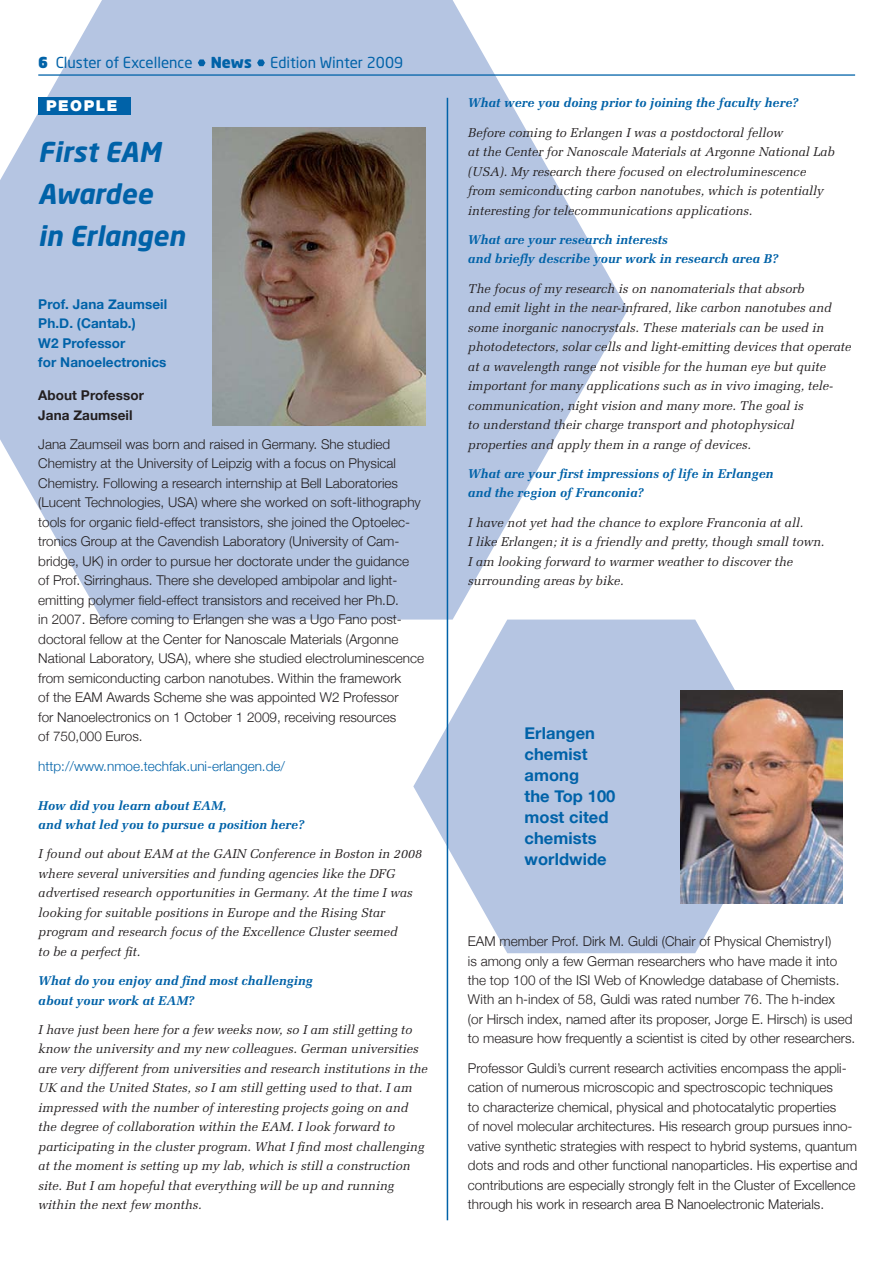
<style>
.page{position:relative;width:893px;height:1263px;background:#fff}
.page>*{position:absolute;margin:0;border:0;box-sizing:border-box;transform-origin:0 0}
.t1{font:italic 700 27px/42px "Neo Sans";letter-spacing:.005em;color:#0062a8}
.t2{font:700 16.5px/21px "Helvetica Neue";letter-spacing:.005em;color:#0062a8}
.t3{font:15px "Neo Sans";color:#0062a8}
.t4{font:900 15px "Helvetica Neue";letter-spacing:.1em;color:#fff}
.t5{font:300 13.5px/19.5px "Helvetica Neue";color:#231f20}
.t6{font:700 13.5px/19.5px "Helvetica Neue";letter-spacing:.005em;color:#0062a8}
.t7{font:300 13.5px "Helvetica Neue";color:#0062a8}
.t8{font:700 13.5px/19.5px "Helvetica Neue";letter-spacing:.005em;color:#231f20}
.t9{font:italic 12.75px/19.5px "Melior";color:#231f20}
.t10{font:italic 700 12.75px/19.5px "Melior";color:#0062a8}
.s1{font-weight:900}
</style>
<div class="page">
<svg style="left:0;top:0;width:628px;height:620px;fill:#b5c5e2"></svg>
<svg style="left:413px;top:620px;width:376px;height:333px;fill:#b5c5e2"></svg>
<img style="left:680px;top:691px;width:162px;height:213px">
<hr style="left:446px;top:98px;width:2px;height:1122px;background:#0062a8">
<svg style="left:198px;top:59px;width:7px;height:7px"></svg>
<svg style="left:257px;top:59px;width:8px;height:7px"></svg>
<hr style="left:38px;top:74px;width:817px;height:2px;background:#0062a8">
<img style="left:213px;top:128px;width:212px;height:297px">
<div style="left:38px;top:98px;width:93px;height:17px;background:#0062a8"></div>
<p class="t3" style="left:38px;top:55px;width:366px"><span class="s1">6</span> Cluster of Excellence <span class="s1">News</span> Edition Winter 2009</p>
<p class="t4" style="left:46px;top:101px;width:73px">PEOPLE</p>
<h1 class="t1" style="left:38px;top:133px;width:148px">First EAM<br>Awardee<br>in Erlangen</h1>
<p class="t6" style="left:38px;top:294px;width:130px">Prof. Jana Zaumseil<br>Ph.D. (Cantab.)<br>W2 Professor<br>for Nanoelectronics</p>
<p class="t8" style="left:38px;top:385px;width:107px">About Professor<br>Jana Zaumseil</p>
<p class="t5" style="left:38px;top:434px;width:387px">Jana Zaumseil was born and raised in Germany. She studied Chemistry at the University of Leipzig with a focus on Physical Chemistry. Following a research internship at Bell Laboratories (Lucent Technologies, USA) where she worked on soft-lithography tools for organic field-effect transistors, she joined the Opto elec&shy;tronics Group at the Cavendish Laboratory (University of Cam&shy;bridge, UK) in order to pursue her doctorate under the guidance<br>of Prof. Sirringhaus. There she developed ambipolar and light&shy;emitting polymer field-effect transistors and received her Ph.D.<br>in 2007. Before coming to Erlangen she was a Ugo Fano post&shy;doctoral fellow at the Center for Nanoscale Materials (Argonne National Laboratory, USA), where she studied electro luminescence from semiconducting carbon nanotubes. Within the framework<br>of the EAM Awards Scheme she was appointed W2 Professor<br>for Nanoelectronics on 1 October 1 2009, receiving resources<br>of 750,000 Euros.</p>
<p class="t7" style="left:38px;top:758px;width:248px">http://www.nmoe.techfak.uni-erlangen.de/</p>
<p class="t10" style="left:38px;top:797px;width:267px">How did you learn about EAM,<br>and what led you to pursue a position here?</p>
<p class="t9" style="left:38px;top:846px;width:385px">I found out about EAM at the GAIN Conference in Boston in 2008 where several universities and funding agencies like the DFG advertised research opportunities in Germany. At the time I was looking for suitable positions in Europe and the Rising Star program and research focus of the Excellence Cluster seemed<br>to be a perfect fit.</p>
<p class="t10" style="left:38px;top:972px;width:276px">What do you enjoy and find most challenging about your work at EAM?</p>
<p class="t9" style="left:38px;top:1021px;width:391px">I have just been here for a few weeks now, so I am still getting to know the university and my new colleagues. German universities are very different from universities and research institutions in the UK and the United States, so I am still getting used to that. I am impressed with the number of interesting projects going on and the degree of collaboration within the EAM. I look forward to participating in the cluster program. What I find most challenging at the moment is setting up my lab, which is still a construction site. But I am hopeful that everything will be up and running within the next few months.</p>
<p class="t10" style="left:468px;top:94px;width:331px">What were you doing prior to joining the faculty here?</p>
<p class="t9" style="left:468px;top:124px;width:368px">Before coming to Erlangen I was a postdoctoral fellow<br>at the Center for Nanoscale Materials at Argonne National Lab (USA). My research there focused on electroluminescence from semiconducting carbon nanotubes, which is potentially interesting for telecommunications applications.</p>
<p class="t10" style="left:468px;top:231px;width:312px">What are your research interests<br>and briefly describe your work in research area B?</p>
<p class="t9" style="left:468px;top:280px;width:384px">The focus of my research is on nanomaterials that absorb<br>and emit light in the near-infrared, like carbon nanotubes and some inorganic nanocrystals. These materials can be used in photodetectors, solar cells and light-emitting devices that operate at a wavelength range not visible for the human eye but quite important for many applications such as in vivo imaging, tele&shy;communication, night vision and many more. The goal is<br>to understand their charge transport and photophysical properties and apply them in a range of devices.</p>
<p class="t10" style="left:468px;top:465px;width:307px">What are your first impressions of life in Erlangen and the region of Franconia?</p>
<p class="t9" style="left:468px;top:514px;width:358px">I have not yet had the chance to explore Franconia at all.<br>I like Erlangen; it is a friendly and pretty, though small town.<br>I am looking forward to warmer weather to discover the surrounding areas by bike.</p>
<p class="t2" style="left:524px;top:722px;width:92px">Erlangen chemist among<br>the Top 100 most cited chemists worldwide</p>
<p class="t5" style="left:468px;top:931px;width:389px">EAM member Prof. Dirk M. Guldi (Chair of Physical Chemistry I)<br>is among only a few German researchers who have made it into the top 100 of the ISI Web of Knowledge database of Chemists.<br>With an h-index of 58, Guldi was rated number 76. The h-index<br>(or Hirsch index, named after its proposer, Jorge E. Hirsch) is used to measure how frequently a scientist is cited by other researchers.</p>
<p class="t5" style="left:468px;top:1058px;width:391px">Professor Guldi’s current research activities encompass the appli&shy;cation of numerous microscopic and spectroscopic techniques<br>to characterize chemical, physical and photocatalytic properties<br>of novel molecular architectures. His research group pursues inno&shy;vative synthetic strategies with respect to hybrid systems, quantum dots and rods and other functional nanoparticles. His expertise and contributions are especially strongly felt in the Cluster of Excellence through his work in research area B Nanoelectronic Materials.</p>
</div>
